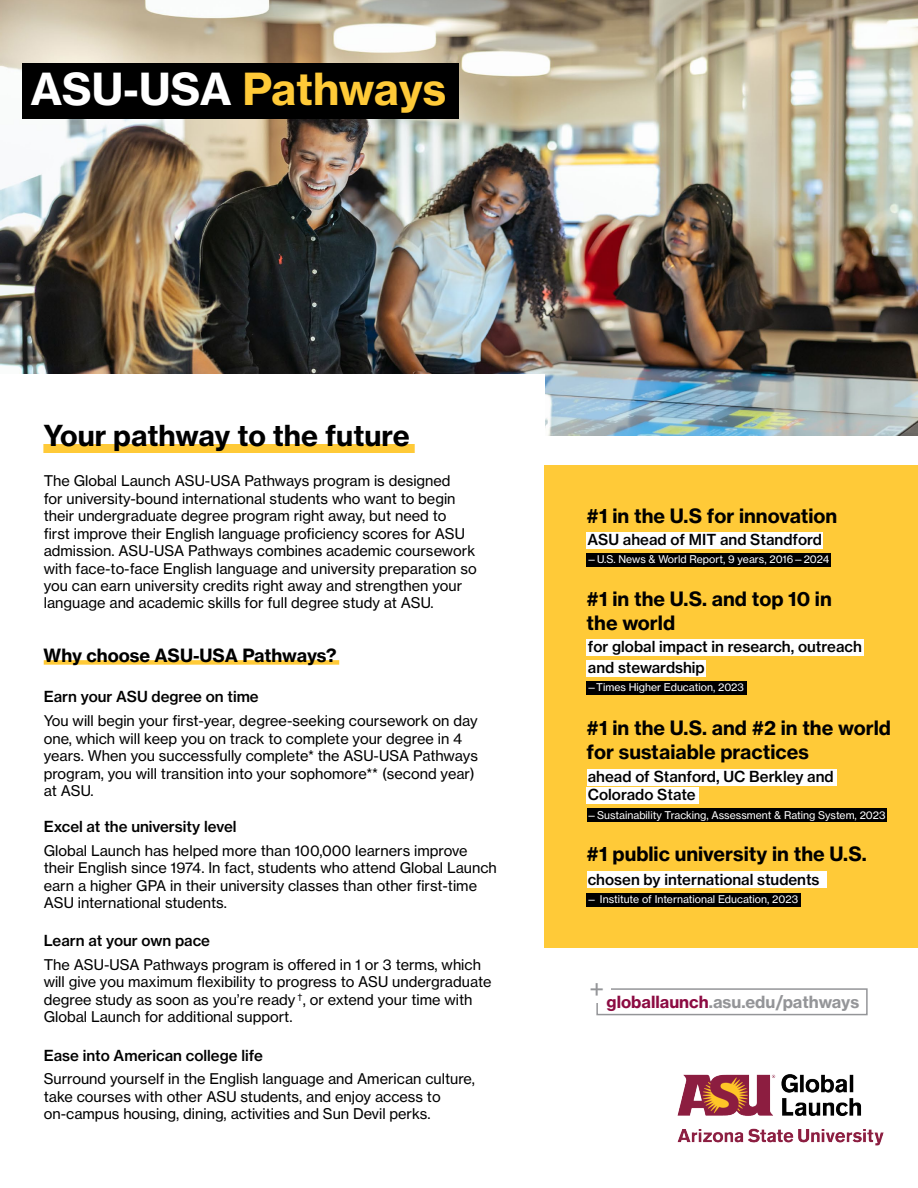
<style>
.page{position:relative;width:918px;height:1188px;background:#fff}
.page>*{position:absolute;margin:0;border:0;box-sizing:border-box;transform-origin:0 0}
.t1{font:43.5px "N Haas Grotesk TX Pro 75 Bd";letter-spacing:-.01em;color:#ffca38}
.t2{font:28.5px "N Haas Grotesk TX Pro 75 Bd";color:#000}
.t3{font:19.5px/23.4px "N Haas Grotesk TX Pro 75 Bd";color:#000}
.t4{font:18px "N Haas Grotesk TX Pro 75 Bd";letter-spacing:-.005em;color:#000}
.t5{font:16.5px "N Haas Grotesk TX Pro 75 Bd";color:#949598}
.t6{font:15px/21px "N Haas Grotesk TX Pro 65 Md";color:#000}
.t7{font:14.55px/17.4px "N Haas Grotesk TX Pro 55 Rg";color:#000}
.t8{font:10.5px "N Haas Grotesk TX Pro 55 Rg";color:#fff}
.s1{color:#fff}
.s2{color:#8c0b42}
</style>
<div class="page">
<img style="left:0;top:0;width:918px;height:435px">
<div style="left:0;top:374px;width:544px;height:813px;background:#fff"></div>
<div style="left:544px;top:465px;width:374px;height:483px;background:#ffca38"></div>
<div style="left:43px;top:444px;width:372px;height:9px;background:#ffca38"></div>
<div style="left:23px;top:63px;width:436px;height:56px;background:#000"></div>
<div style="left:596px;top:988px;width:272px;height:27px;border:2px solid #949598"></div>
<div style="left:586px;top:978px;width:25px;height:25px;background:#fff"></div>
<div style="left:587px;top:532px;width:236px;height:16px;background:#fff"></div>
<div style="left:587px;top:554px;width:244px;height:13px;background:#000"></div>
<div style="left:587px;top:639px;width:277px;height:16px;background:#fff"></div>
<div style="left:587px;top:660px;width:119px;height:17px;background:#fff"></div>
<div style="left:587px;top:682px;width:160px;height:13px;background:#000"></div>
<div style="left:587px;top:769px;width:250px;height:17px;background:#fff"></div>
<div style="left:587px;top:787px;width:112px;height:17px;background:#fff"></div>
<div style="left:587px;top:809px;width:299px;height:13px;background:#000"></div>
<div style="left:587px;top:872px;width:239px;height:16px;background:#fff"></div>
<div style="left:587px;top:893px;width:214px;height:14px;background:#000"></div>
<img style="left:677px;top:1074px;width:207px;height:72px">
<div style="left:44px;top:660px;width:295px;height:5px;background:#ffca38"></div>
<h1 class="t1" style="left:30px;top:61px;width:417px"><span class="s1">ASU-USA</span> Pathways</h1>
<h2 class="t2" style="left:43px;top:418px;width:368px">Your pathway to the future</h2>
<p class="t7" style="left:44px;top:472px;width:435px">The Global Launch ASU-USA Pathways program is designed<br>for university-bound international students who want to begin their undergraduate degree program right away, but need to<br>first improve their English language proficiency scores for ASU admission. ASU-USA Pathways combines academic coursework with face-to-face English language and university preparation so you can earn university credits right away and strengthen your language and academic skills for full degree study at ASU.</p>
<p class="t4" style="left:43px;top:644px;width:295px">Why choose ASU-USA Pathways?</p>
<p class="t6" style="left:44px;top:686px;width:216px">Earn your ASU degree on time</p>
<p class="t7" style="left:44px;top:712px;width:436px">You will begin your first-year, degree-seeking coursework on day one, which will keep you on track to complete your degree in 4 years. When you successfully complete* the ASU-USA Pathways program, you will transition into your sophomore** (second year) at ASU.</p>
<p class="t6" style="left:44px;top:816px;width:194px">Excel at the university level</p>
<p class="t7" style="left:44px;top:842px;width:455px">Global Launch has helped more than 100,000 learners improve their English since 1974. In fact, students who attend Global Launch earn a higher GPA in their university classes than other first-time ASU international students.</p>
<p class="t6" style="left:44px;top:930px;width:168px">Learn at your own pace</p>
<p class="t7" style="left:44px;top:956px;width:449px">The ASU-USA Pathways program is offered in 1 or 3 terms, which will give you maximum flexibility to progress to ASU undergraduate degree study as soon as you’re ready <sup>†</sup>, or extend your time with Global Launch for additional support.</p>
<p class="t6" style="left:44px;top:1045px;width:221px">Ease into American college life</p>
<p class="t7" style="left:44px;top:1070px;width:433px">Surround yourself in the English language and American culture, take courses with other ASU students, and enjoy access to on-campus housing, dining, activities and Sun Devil perks.</p>
<h3 class="t3" style="left:587px;top:504px;width:252px">#1 in the U.S for innovation</h3>
<p class="t6" style="left:588px;top:529px;width:236px">ASU ahead of MIT and Standford</p>
<p class="t8" style="left:587px;top:553px;width:244px">—U.S. News &amp; World Report, 9 years, 2016—2024</p>
<h3 class="t3" style="left:587px;top:587px;width:247px">#1 in the U.S. and top 10 in the world</h3>
<p class="t6" style="left:588px;top:636px;width:276px">for global impact in research, outreach and stewardship</p>
<p class="t8" style="left:587px;top:680px;width:159px">—Times Higher Education, 2023</p>
<h3 class="t3" style="left:587px;top:716px;width:306px">#1 in the U.S. and #2 in the world for sustaiable practices</h3>
<p class="t6" style="left:588px;top:768px;width:247px;line-height:18px">ahead of Stanford, UC Berkley and<br>Colorado State</p>
<p class="t8" style="left:587px;top:809px;width:301px">—Sustainability Tracking, Assessment &amp; Rating System, 2023</p>
<h3 class="t3" style="left:587px;top:842px;width:282px">#1 public university in the U.S.</h3>
<p class="t6" style="left:588px;top:869px;width:233px">chosen by international students</p>
<p class="t8" style="left:587px;top:893px;width:213px">— Institute of International Education, 2023</p>
<p class="t5" style="left:589px;top:991px;width:272px"><sup>+</sup><span class="s2">globallaunch</span>.asu.edu/pathways</p>
</div>
